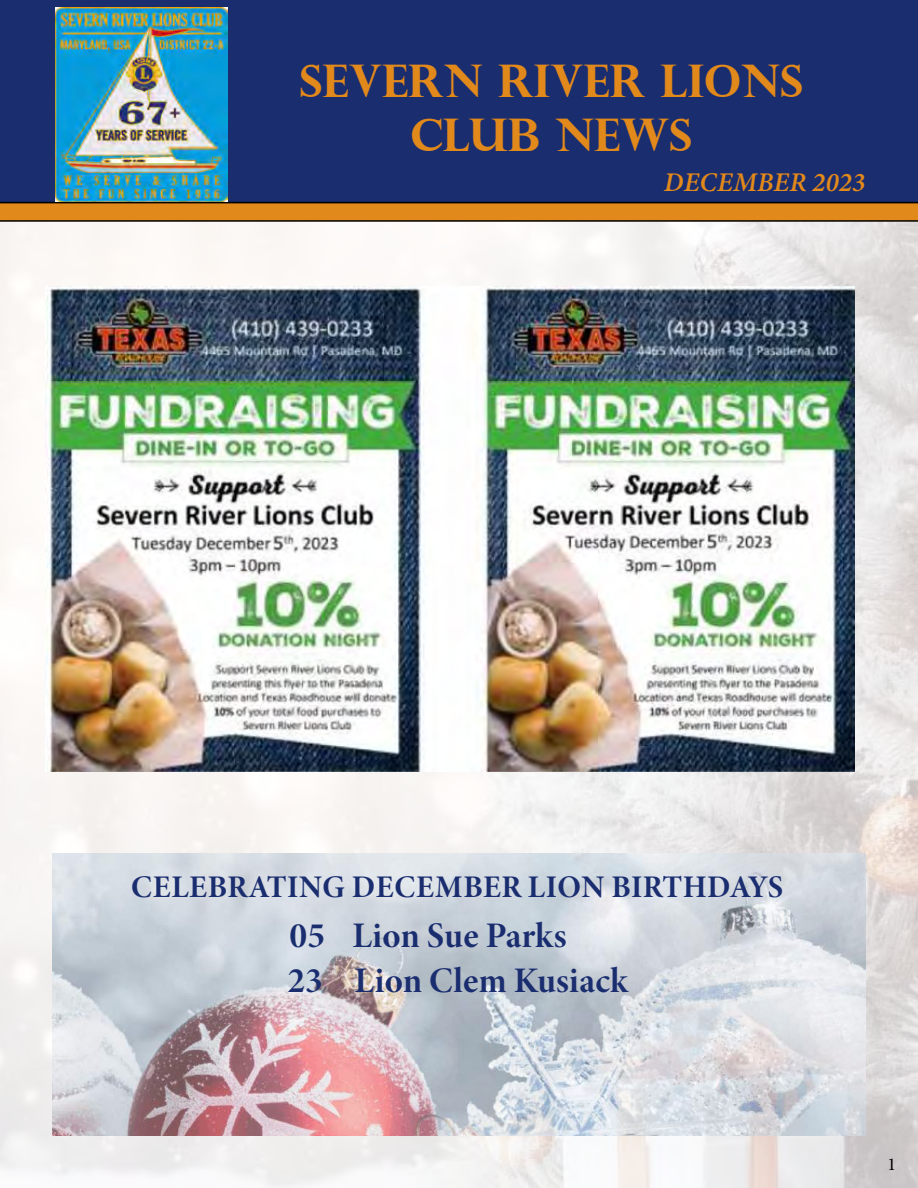
<style>
.page{position:relative;width:918px;height:1188px;background:#fff}
.page>*{position:absolute;margin:0;border:0;box-sizing:border-box;transform-origin:0 0}
.t1{font:700 45px/54px "Perpetua Titling";color:#e2891b;text-align:center}
.t2{font:36px/45px "Minion Variable Concept";letter-spacing:.005em;color:#1a2d6f}
.t3{font:31.5px "Minion Variable Concept";letter-spacing:.015em;color:#1a2d6f}
.t4{font:italic 27px "Minion Variable Concept";color:#e2891b}
.t5{font:18px "Minion Pro";color:#000}
</style>
<div class="page">
<img style="left:0;top:222px;width:918px;height:966px">
<div style="left:0;top:0;width:918px;height:202px;background:#1a2d6f"></div>
<svg style="left:0;top:202px;width:918px;height:20px;background:#c1761a"></svg>
<img style="left:55px;top:8px;width:173px;height:194px">
<img style="left:52px;top:853px;width:814px;height:283px">
<img style="left:45px;top:286px;width:810px;height:485px">
<h1 class="t1" style="left:300px;top:53px;width:505px">SEVERN RIVER LIONS<br>CLUB NEWS</h1>
<p class="t4" style="left:664px;top:164px;width:203px">DECEMBER 2023</p>
<p class="t3" style="left:131px;top:865px;width:654px">CELEBRATING DECEMBER LION BIRTHDAYS</p>
<p class="t2" style="left:287px;top:913px;width:342px">05 Lion Sue Parks<br>23 Lion Clem Kusiack</p>
<p class="t5" style="left:887px;top:1152px;width:10px">1</p>
</div>
